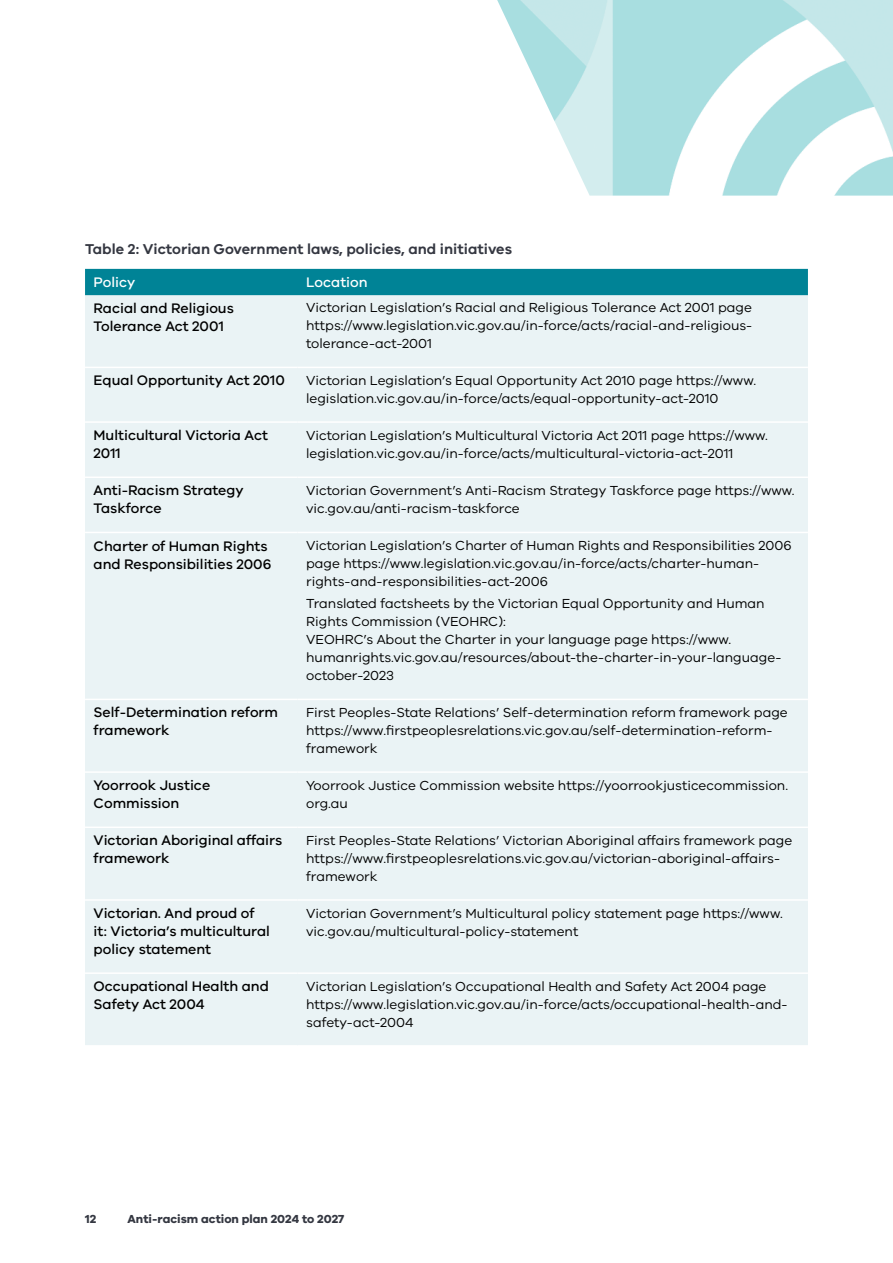
<style>
.page{position:relative;width:893px;height:1263px;background:#fff}
.page>*{position:absolute;margin:0;border:0;box-sizing:border-box;transform-origin:0 0}
.t1{font:600 14.7px "VIC";color:#343741}
.t2{font:500 14.25px/18px "VIC";color:#000}
.t3{font:500 14.25px "VIC";color:#fff}
.t4{font:13.5px/18px "VIC";color:#000}
.t5{font:700 12px "VIC";color:#343741}
</style>
<div class="page">
<div style="left:85px;top:269px;width:723px;height:26px;background:#008396"></div>
<div style="left:85px;top:295px;width:723px;height:750px;background:#eaf3f5"></div>
<hr style="left:85px;top:367px;width:213px;height:1px;background:#fff">
<hr style="left:298px;top:367px;width:510px;height:1px;background:#fff">
<hr style="left:85px;top:421px;width:213px;height:2px;background:#fff">
<hr style="left:298px;top:421px;width:510px;height:2px;background:#fff">
<hr style="left:85px;top:476px;width:213px;height:2px;background:#fff">
<hr style="left:298px;top:476px;width:510px;height:2px;background:#fff">
<hr style="left:85px;top:532px;width:213px;height:1px;background:#fff">
<hr style="left:298px;top:532px;width:510px;height:1px;background:#fff">
<hr style="left:85px;top:699px;width:213px;height:1px;background:#fff">
<hr style="left:298px;top:699px;width:510px;height:1px;background:#fff">
<hr style="left:85px;top:771px;width:213px;height:2px;background:#fff">
<hr style="left:298px;top:771px;width:510px;height:2px;background:#fff">
<hr style="left:85px;top:826px;width:213px;height:2px;background:#fff">
<hr style="left:298px;top:826px;width:510px;height:2px;background:#fff">
<hr style="left:85px;top:899px;width:213px;height:2px;background:#fff">
<hr style="left:298px;top:899px;width:510px;height:2px;background:#fff">
<hr style="left:85px;top:972px;width:213px;height:2px;background:#fff">
<hr style="left:298px;top:972px;width:510px;height:2px;background:#fff">
<img style="left:497px;top:0;width:396px;height:196px">
<p class="t1" style="left:85px;top:240px;width:428px">Table 2: Victorian Government laws, policies, and initiatives</p>
<p class="t3" style="left:94px;top:274px;width:43px">Policy</p>
<p class="t3" style="left:306px;top:274px;width:63px">Location</p>
<p class="t2" style="left:94px;top:298px;width:142px">Racial and Religious<br>Tolerance Act 2001</p>
<p class="t4" style="left:306px;top:298px;width:448px;text-align:justify">Victorian Legislation’s Racial and Religious Tolerance Act 2001 page https://www.legislation.vic.gov.au/in-force/acts/racial-and-religious&shy;tolerance-act-2001</p>
<p class="t2" style="left:94px;top:371px;width:193px">Equal Opportunity Act 2010</p>
<p class="t4" style="left:306px;top:371px;width:452px">Victorian Legislation’s Equal Opportunity Act 2010 page https://www. legislation.vic.gov.au/in-force/acts/equal-opportunity-act-2010</p>
<p class="t2" style="left:94px;top:426px;width:176px">Multicultural Victoria Act<br>2011</p>
<p class="t4" style="left:306px;top:426px;width:463px">Victorian Legislation’s Multicultural Victoria Act 2011 page https://www. legislation.vic.gov.au/in-force/acts/multicultural-victoria-act-2011</p>
<p class="t2" style="left:94px;top:481px;width:152px">Anti-Racism Strategy<br>Taskforce</p>
<p class="t4" style="left:306px;top:481px;width:490px">Victorian Government’s Anti-Racism Strategy Taskforce page https://www. vic.gov.au/anti-racism-taskforce</p>
<p class="t2" style="left:94px;top:536px;width:179px">Charter of Human Rights and Responsibilities 2006</p>
<p class="t4" style="left:306px;top:536px;width:487px">Victorian Legislation’s Charter of Human Rights and Responsibilities 2006 page https://www.legislation.vic.gov.au/in-force/acts/charter-human&shy;rights-and-responsibilities-act-2006</p>
<p class="t4" style="left:306px;top:594px;width:477px">Translated factsheets by the Victorian Equal Opportunity and Human Rights Commission (VEOHRC):<br>VEOHRC’s About the Charter in your language page https://www. humanrights.vic.gov.au/resources/about-the-charter-in-your-language&shy;october-2023</p>
<p class="t2" style="left:94px;top:703px;width:186px">Self-Determination reform framework</p>
<p class="t4" style="left:306px;top:703px;width:483px">First Peoples-State Relations’ Self-determination reform framework page https://www.firstpeoplesrelations.vic.gov.au/self-determination-reform&shy;framework</p>
<p class="t2" style="left:94px;top:776px;width:118px">Yoorrook Justice<br>Commission</p>
<p class="t4" style="left:306px;top:776px;width:483px">Yoorrook Justice Commission website https://yoorrookjusticecommission. org.au</p>
<p class="t2" style="left:94px;top:831px;width:190px">Victorian Aboriginal affairs framework</p>
<p class="t4" style="left:306px;top:831px;width:488px">First Peoples-State Relations’ Victorian Aboriginal affairs framework page https://www.firstpeoplesrelations.vic.gov.au/victorian-aboriginal-affairs&shy;framework</p>
<p class="t2" style="left:94px;top:904px;width:178px">Victorian. And proud of it: Victoria’s multicultural policy statement</p>
<p class="t4" style="left:306px;top:903px;width:478px">Victorian Government’s Multicultural policy statement page https://www. vic.gov.au/multicultural-policy-statement</p>
<p class="t2" style="left:94px;top:977px;width:177px">Occupational Health and<br>Safety Act 2004</p>
<p class="t4" style="left:306px;top:977px;width:483px">Victorian Legislation’s Occupational Health and Safety Act 2004 page https://www.legislation.vic.gov.au/in-force/acts/occupational-health-and&shy;safety-act-2004</p>
<p class="t5" style="left:85px;top:1211px;width:13px">12</p>
<p class="t5" style="left:128px;top:1211px;width:218px">Anti-racism action plan 2024 to 2027</p>
</div>
